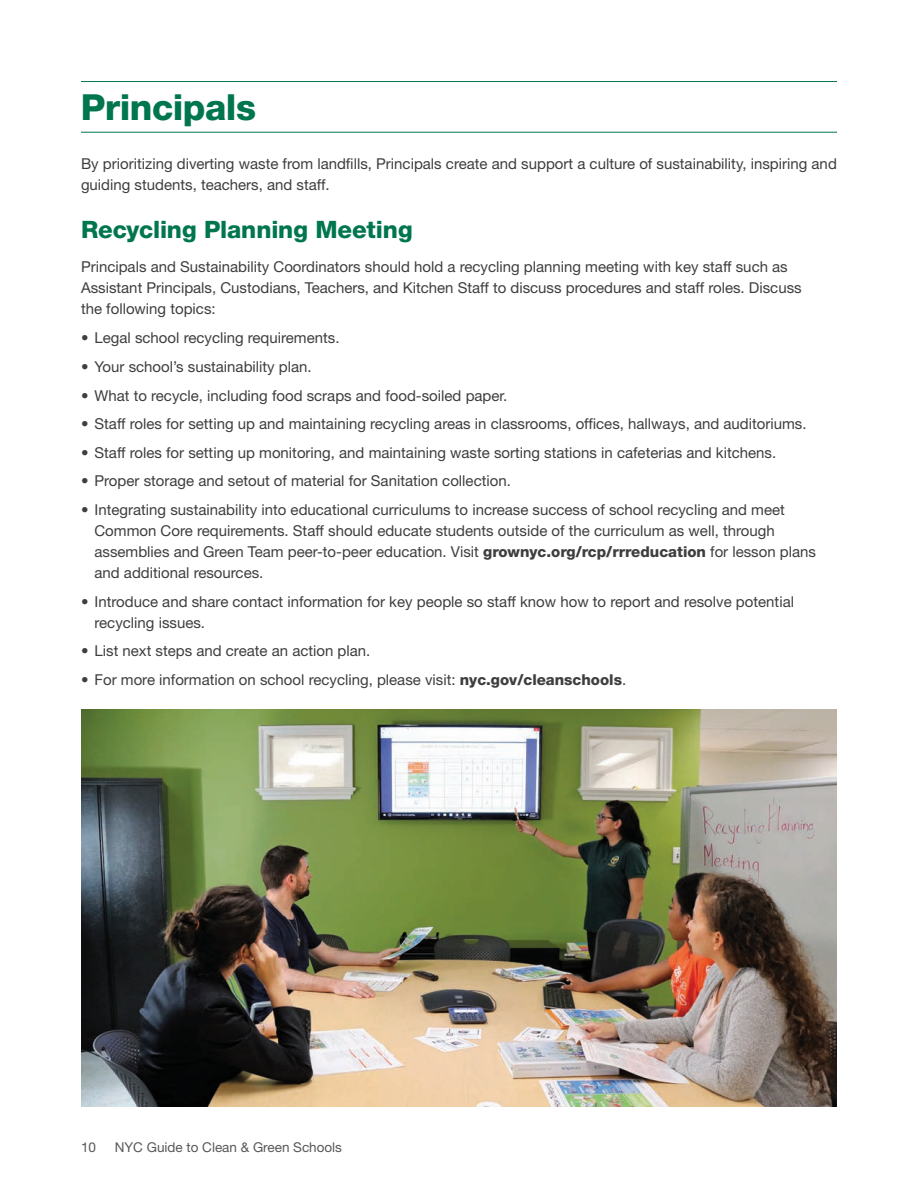
<style>
.page{position:relative;width:918px;height:1188px;background:#fff}
.page>*{position:absolute;margin:0;border:0;box-sizing:border-box;transform-origin:0 0}
.t1{font:800 36px "Helvetica Neue LT Std";letter-spacing:-.015em;color:#00764e}
.t2{font:800 24px "Helvetica Neue LT Std";letter-spacing:-.005em;color:#00764e}
.t3{font:15px/21px "Helvetica Neue LT Std";color:#3e3e3f}
.t4{font:13.5px "Helvetica Neue LT Std";color:#57585a}
.s1{font-weight:800}
</style>
<div class="page">
<img style="left:81px;top:710px;width:756px;height:397px">
<hr style="left:81px;top:132px;width:756px;height:1px;background:#00764e">
<hr style="left:81px;top:81px;width:756px;height:1px;background:#00764e">
<h1 class="t1" style="left:81px;top:85px;width:177px">Principals</h1>
<p class="t3" style="left:81px;top:153px;width:757px">By prioritizing diverting waste from landfills, Principals create and support a culture of sustainability, inspiring and guiding students, teachers, and staff.</p>
<h2 class="t2" style="left:81px;top:215px;width:333px">Recycling Planning Meeting</h2>
<p class="t3" style="left:81px;top:256px;width:722px">Principals and Sustainability Coordinators should hold a recycling planning meeting with key staff such as<br>Assistant Principals, Custodians, Teachers, and Kitchen Staff to discuss procedures and staff roles. Discuss the following topics:</p>
<p class="t3" style="left:81px;top:327px;width:260px">• Legal school recycling requirements.</p>
<p class="t3" style="left:81px;top:356px;width:232px">• Your school’s sustainability plan.</p>
<p class="t3" style="left:81px;top:385px;width:428px">• What to recycle, including food scraps and food-soiled paper.</p>
<p class="t3" style="left:81px;top:413px;width:727px">• Staff roles for setting up and maintaining recycling areas in classrooms, offices, hallways, and auditoriums.</p>
<p class="t3" style="left:81px;top:442px;width:697px">• Staff roles for setting up monitoring, and maintaining waste sorting stations in cafeterias and kitchens.</p>
<p class="t3" style="left:81px;top:470px;width:431px">• Proper storage and setout of material for Sanitation collection.</p>
<p class="t3" style="left:94px;top:499px;width:723px;text-indent:-14px">• Integrating sustainability into educational curriculums to increase success of school recycling and meet Common Core requirements. Staff should educate students outside of the curriculum as well, through assemblies and Green Team peer-to-peer education. Visit <span class="s1">grownyc.org/rcp/rrreducation</span> for lesson plans and additional resources.</p>
<p class="t3" style="left:94px;top:591px;width:701px;text-indent:-14px">• Introduce and share contact information for key people so staff know how to report and resolve potential recycling issues.</p>
<p class="t3" style="left:81px;top:640px;width:291px">• List next steps and create an action plan.</p>
<p class="t3" style="left:81px;top:669px;width:547px">• For more information on school recycling, please visit: <span class="s1">nyc.gov/cleanschools</span>.</p>
<p class="t4" style="left:81px;top:1139px;width:17px">10</p>
<p class="t4" style="left:115px;top:1139px;width:229px">NYC Guide to Clean &amp; Green Schools</p>
</div>
